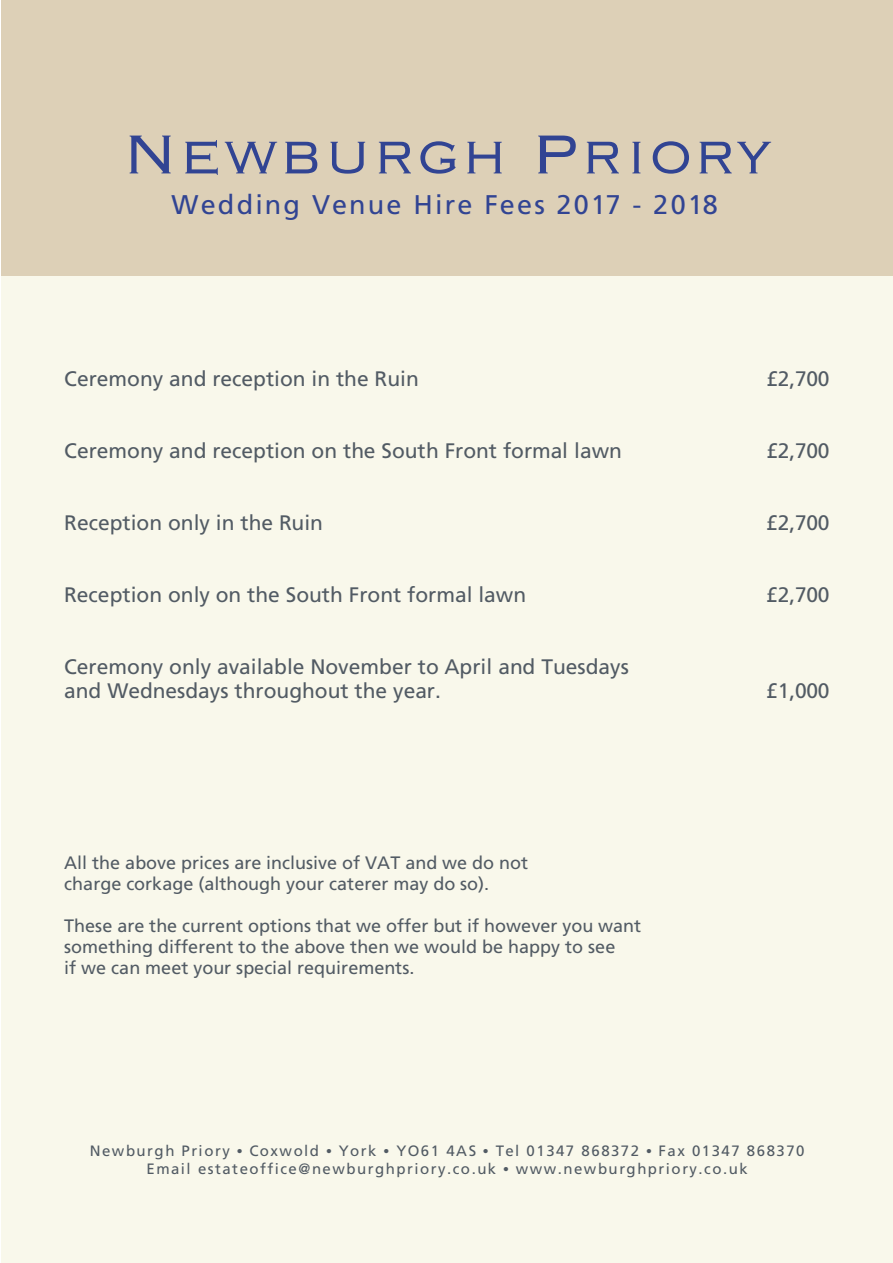
<style>
.page{position:relative;width:893px;height:1263px;background:#fff}
.page>*{position:absolute;margin:0;border:0;box-sizing:border-box;transform-origin:0 0}
.t1{font:300 72px "Copperplate";letter-spacing:.005em;color:#314493}
.t2{font:27px "Frutiger";letter-spacing:.08em;color:#314493}
.t3{font:21px/24px "Frutiger";color:#525b64}
.t4{font:18px/21px "Frutiger";color:#525b64}
.t5{font:15px/18px "Frutiger";letter-spacing:.1em;color:#525b64;text-align:center}
.s1{font-family:"Times"}
</style>
<div class="page">
<div style="left:1px;top:0;width:892px;height:1262px;background:#f9f8eb"></div>
<div style="left:1px;top:0;width:892px;height:276px;background:#ddd0b7"></div>
<h1 class="t1" style="left:122px;top:119px;width:651px">Newburgh Priory</h1>
<p class="t2" style="left:172px;top:193px;width:548px">Wedding Venue Hire Fees 2017 - 2018</p>
<p class="t3" style="left:64px;top:368px;width:356px">Ceremony and reception in the Ruin</p>
<p class="t3" style="left:766px;top:368px;width:65px">£2,700</p>
<p class="t3" style="left:64px;top:440px;width:559px">Ceremony and reception on the South Front formal lawn</p>
<p class="t3" style="left:766px;top:440px;width:65px">£2,700</p>
<p class="t3" style="left:64px;top:512px;width:260px">Reception only in the Ruin</p>
<p class="t3" style="left:766px;top:512px;width:65px">£2,700</p>
<p class="t3" style="left:64px;top:584px;width:463px">Reception only on the South Front formal lawn</p>
<p class="t3" style="left:766px;top:584px;width:65px">£2,700</p>
<p class="t3" style="left:64px;top:656px;width:566px">Ceremony only available November to April and Tuesdays and Wednesdays throughout the year.</p>
<p class="t4" style="left:64px;top:854px;width:465px">All the above prices are inclusive of VAT and we do not charge corkage (although your caterer may do so).</p>
<p class="t4" style="left:64px;top:917px;width:578px">These are the current options that we offer but if however you want something different to the above then we would be happy to see<br>if we can meet your special requirements.</p>
<p class="t3" style="left:766px;top:680px;width:65px">£1,000</p>
<p class="t5" style="left:90px;top:1142px;width:716px">Newburgh Priory <span class="s1">•</span> Coxwold <span class="s1">•</span> York <span class="s1">•</span> YO61 4AS <span class="s1">•</span> Tel 01347 868372 <span class="s1">•</span> Fax 01347 868370<br>Email estateoffice@newburghpriory.co.uk <span class="s1">•</span> www.newburghpriory.co.uk</p>
</div>
